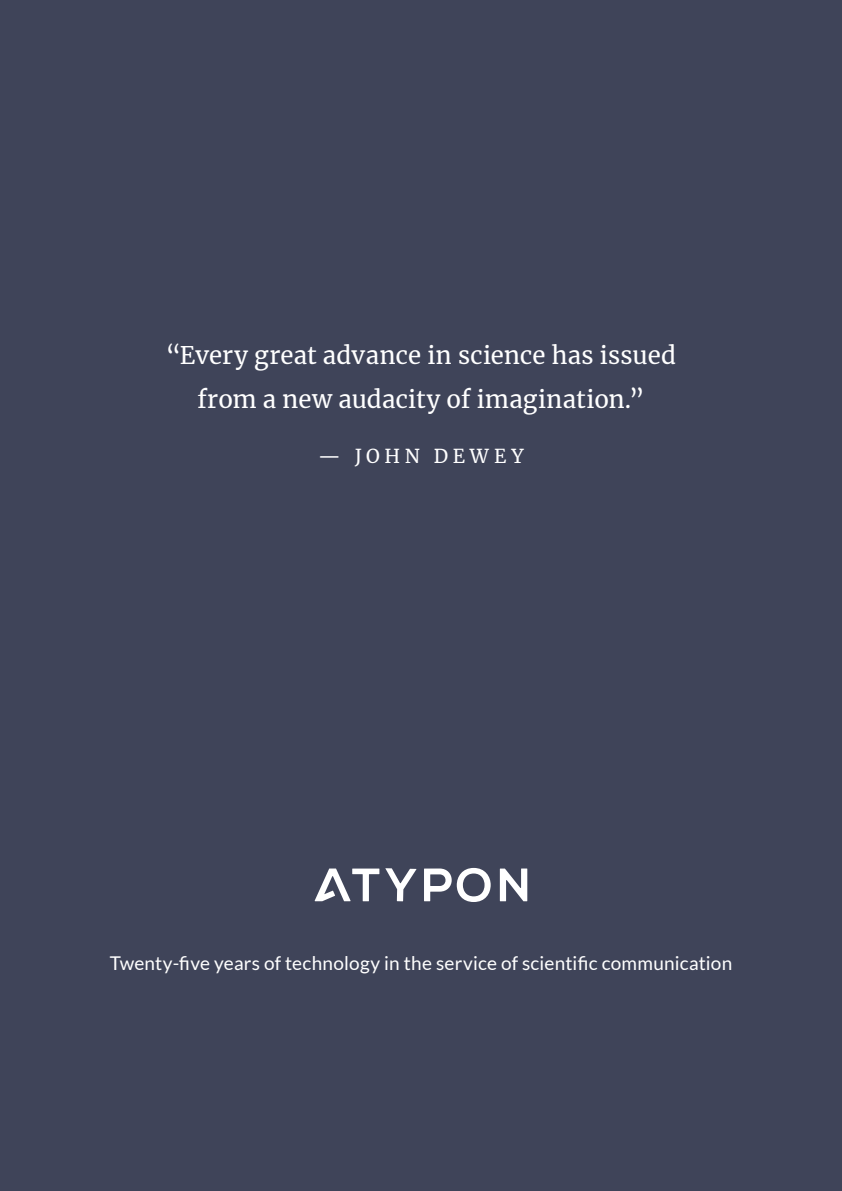
<style>
.page{position:relative;width:842px;height:1191px;background:#3f4459}
.page>*{position:absolute;margin:0;border:0;box-sizing:border-box;transform-origin:0 0}
.t1{font:24px/44px "Merriweather";letter-spacing:.005em;color:#fff;text-align:center}
.t2{font:19px "Lato";letter-spacing:.01em;color:#fff}
.t3{font:19px "Merriweather";letter-spacing:.245em;color:#fff}
</style>
<div class="page">
<svg style="left:315px;top:868px;width:212px;height:34px"></svg>
<p class="t1" style="left:166px;top:332px;width:512px">“Every great advance in science has issued from a new audacity of imagination.”</p>
<p class="t3" style="left:318px;top:443px;width:207px">— JOHN DEWEY</p>
<p class="t2" style="left:110px;top:952px;width:624px">Twenty-five years of technology in the service of scientific communication</p>
</div>
